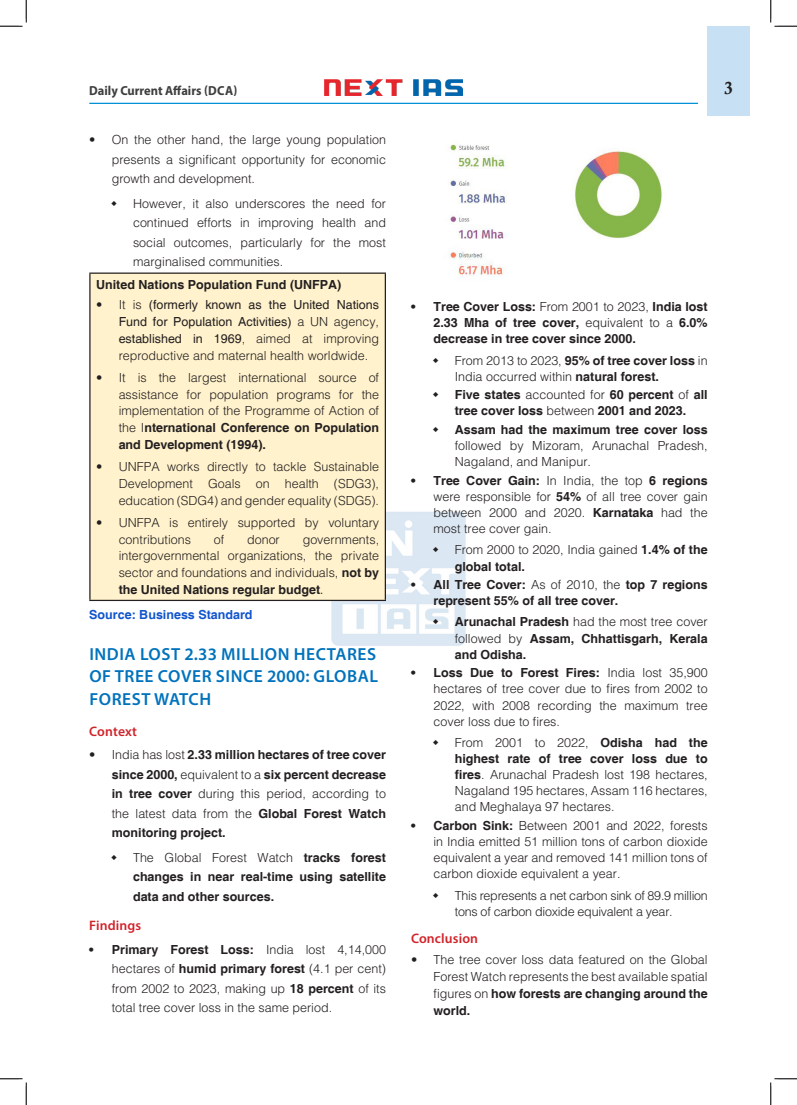
<style>
.page{position:relative;width:797px;height:1105px;background:#fff}
.page>*{position:absolute;margin:0;border:0;box-sizing:border-box;transform-origin:0 0}
.H-1{font:600 17.5px/22.8px "Myriad Pro";letter-spacing:.03em;color:#0072bc;text-align:justify}
.t1{font:17.5px "Calis MT Bol";color:#231f20}
.H-2{font:600 13.75px "Myriad Pro";letter-spacing:.01em;color:#d1232a}
.t2{font:700 13.12px "Myriad Pro";color:#3e3e3f;scale:.95 1}
.t3{font:300 12.5px/16.1px "Helvetica";color:#231f20;text-align:justify}
.body{font:700 12.5px/19.5px "Helvetica";color:#231f20;text-align:justify}
.t4{font:12.5px/16.9px "Helvetica";color:#231f20;text-align:justify}
.t5{font:300 12.5px/16.9px "Helvetica";letter-spacing:-.02em;color:#231f20}
.body-2{font:700 12.5px "Helvetica";color:#15c}
.s1{font-weight:300}
.s2{font-weight:700}
.s3{font-family:"Times New Roman";font-weight:400}
</style>
<div class="page">
<div style="left:707px;top:26px;width:43px;height:89px;background:#c7e0f3"></div>
<img style="left:325px;top:80px;width:137px;height:15px">
<hr style="left:89px;top:103px;width:609px;height:1px;background:#008fd5">
<img style="left:327px;top:511px;width:139px;height:135px">
<div style="left:90px;top:273px;width:295px;height:327px;background:#fff2cc"></div>
<hr style="left:89px;top:272px;width:297px;height:2px;background:#231f20">
<hr style="left:89px;top:600px;width:297px;height:1px;background:#231f20">
<hr style="left:89px;top:274px;width:2px;height:326px;background:#231f20">
<hr style="left:385px;top:274px;width:1px;height:326px;background:#231f20">
<img style="left:449px;top:141px;width:213px;height:136px">
<svg style="left:0;top:0;width:27px;height:27px"></svg>
<svg style="left:0;top:1078px;width:27px;height:27px"></svg>
<svg style="left:770px;top:0;width:27px;height:27px"></svg>
<svg style="left:770px;top:1078px;width:27px;height:27px"></svg>
<svg style="left:433px;top:547px;width:5px;height:5px"></svg>
<svg style="left:433px;top:619px;width:5px;height:5px"></svg>
<p class="t2" style="left:89px;top:82px;width:157px">Daily Current Affairs (DCA)</p>
<h1 class="t1" style="left:724px;top:78px;width:10px">3</h1>
<p class="t3" style="left:112px;top:130px;width:276px;line-height:19.5px;text-indent:-22px">• On the other hand, the large young population presents a significant opportunity for economic growth and development.</p>
<p class="t3" style="left:133px;top:193px;width:254px;line-height:19.5px">However, it also underscores the need for continued efforts in improving health and social outcomes, particularly for the most marginalised communities.</p>
<p class="body" style="left:96px;top:275px;width:247px">United Nations Population Fund (UNFPA)</p>
<p class="t4" style="left:119px;top:297px;width:262px;text-indent:-22px"><span class="s1">• It is</span> (formerly known as the United Nations Fund for Population Activities) <span class="s1">a UN agency, </span>established in 1969<span class="s1">, aimed at improving reproductive and maternal health worldwide.</span></p>
<p class="t3" style="left:119px;top:368px;width:262px;line-height:16.9px;text-indent:-22px">• It is the largest international source of assistance for population programs for the implementation of the Programme of Action of the I<span class="s2">nternational Conference on Population and Development (1994).</span></p>
<p class="t3" style="left:119px;top:458px;width:262px;line-height:16.9px;text-indent:-22px">• UNFPA works directly to tackle Sustainable Development Goals on health (SDG3), education (SDG4) and gender equality (SDG5).</p>
<p class="t3" style="left:119px;top:513px;width:262px;line-height:16.9px;text-indent:-22px">• UNFPA is entirely supported by voluntary contributions</p>
<p class="body" style="left:433px;top:299px;width:276px;line-height:16.1px;text-indent:-22px">• Tree Cover Loss: <span class="s1">From 2001 to 2023,</span> India lost 2.33 Mha of tree cover, <span class="s1">equivalent to a</span> 6.0% decrease in tree cover since 2000.</p>
<p class="t3" style="left:455px;top:352px;width:254px">From 2013 to 2023, <span class="s2">95% of tree cover loss</span> in<br>India occurred within <span class="s2">natural forest.</span></p>
<p class="body" style="left:455px;top:387px;width:254px;line-height:16.1px">Five states <span class="s1">accounted for</span> 60 percent <span class="s1">of</span> all tree cover loss <span class="s1">between</span> 2001 and 2023.</p>
<p class="t3" style="left:455px;top:421px;width:254px"><span class="s2">Assam had the maximum tree cover loss </span>followed by Mizoram, Arunachal Pradesh, Nagaland, and Manipur.</p>
<p class="t3" style="left:433px;top:472px;width:276px;text-indent:-22px"><span class="s2">• Tree Cover Gain:</span> In India, the top <span class="s2">6 regions </span>were responsible for <span class="s2">54%</span> of all tree cover gain between 2000 and 2020. <span class="s2">Karnataka</span> had the most tree cover gain.</p>
<p class="t3" style="left:455px;top:542px;width:254px">From 2000 to 2020, India gained <span class="s2">1.4% of the global total.</span></p>
<p class="body" style="left:433px;top:577px;width:276px;line-height:16.1px;text-indent:-22px">• All Tree Cover: <span class="s1">As of 2010, the</span> top 7 regions represent 55% of all tree cover.</p>
<p class="body" style="left:455px;top:615px;width:254px;line-height:16.1px">Arunachal Pradesh <span class="s1">had the most tree cover followed by</span> Assam, Chhattisgarh, Kerala and Odisha.</p>
<p class="t3" style="left:433px;top:664px;width:276px;text-indent:-22px"><span class="s2">• Loss Due to Forest Fires:</span> India lost 35,900 hectares of tree cover due to fires from 2002 to 2022, with 2008 recording the maximum tree cover loss due to fires.</p>
<p class="t3" style="left:455px;top:734px;width:254px">From 2001 to 2022, <span class="s2">Odisha had the highest rate of tree cover loss due to fires</span>. Arunachal Pradesh lost 198 hectares, Nagaland 195 hectares, Assam 116 hectares, and Meghalaya 97 hectares.</p>
<p class="t3" style="left:433px;top:817px;width:276px;text-indent:-22px"><span class="s2">• Carbon Sink:</span> Between 2001 and 2022, forests in India emitted 51 million tons of carbon dioxide equivalent a year and removed 141 million tons of carbon dioxide equivalent a year.</p>
<p class="t5" style="left:455px;top:886px;width:254px">This represents a net carbon sink of 89.9 million tons of carbon dioxide equivalent a year.</p>
<p class="H-2" style="left:411px;top:930px;width:69px">Conclusion</p>
<p class="t3" style="left:433px;top:951px;width:276px;line-height:16.9px;text-indent:-22px">• The tree cover loss data featured on the Global Forest Watch represents the best available spatial figures on <span class="s2">how forests are changing around the world.</span></p>
<p class="t3" style="left:214px;top:531px;width:12px">of</p>
<p class="t3" style="left:247px;top:531px;width:34px">donor</p>
<p class="t3" style="left:119px;top:530px;width:262px;line-height:16.9px;text-indent:184px">governments, intergovernmental organizations, the private sector and foundations and individuals, <span class="s2">not by the United Nations regular budget</span><span class="s3">.</span></p>
<p class="body-2" style="left:89px;top:607px;width:165px">Source: Business Standard</p>
<p class="H-1" style="left:89px;top:642px;width:290px">INDIA LOST 2.33 MILLION HECTARES OF TREE COVER SINCE 2000: GLOBAL FOREST WATCH</p>
<p class="H-2" style="left:89px;top:723px;width:49px">Context</p>
<p class="body" style="left:112px;top:746px;width:276px;text-indent:-22px"><span class="s1">• India has lost</span> 2.33 million hectares of tree cover since 2000, <span class="s1">equivalent to a</span> six percent decrease in tree cover <span class="s1">during this period, according to the latest data from the</span> Global Forest Watch monitoring project.</p>
<p class="body" style="left:133px;top:848px;width:254px"><span class="s1">The Global Forest Watch</span> tracks forest changes in near real-time using satellite data and other sources.</p>
<p class="H-2" style="left:89px;top:917px;width:54px">Findings</p>
<p class="t3" style="left:112px;top:939px;width:276px;line-height:19.5px;text-indent:-22px"><span class="s2">• Primary Forest Loss:</span> India lost 4,14,000 hectares of <span class="s2">humid primary forest</span> (4.1 per cent) from 2002 to 2023, making up <span class="s2">18 percent</span> of its total tree cover loss in the same period.</p>
</div>
